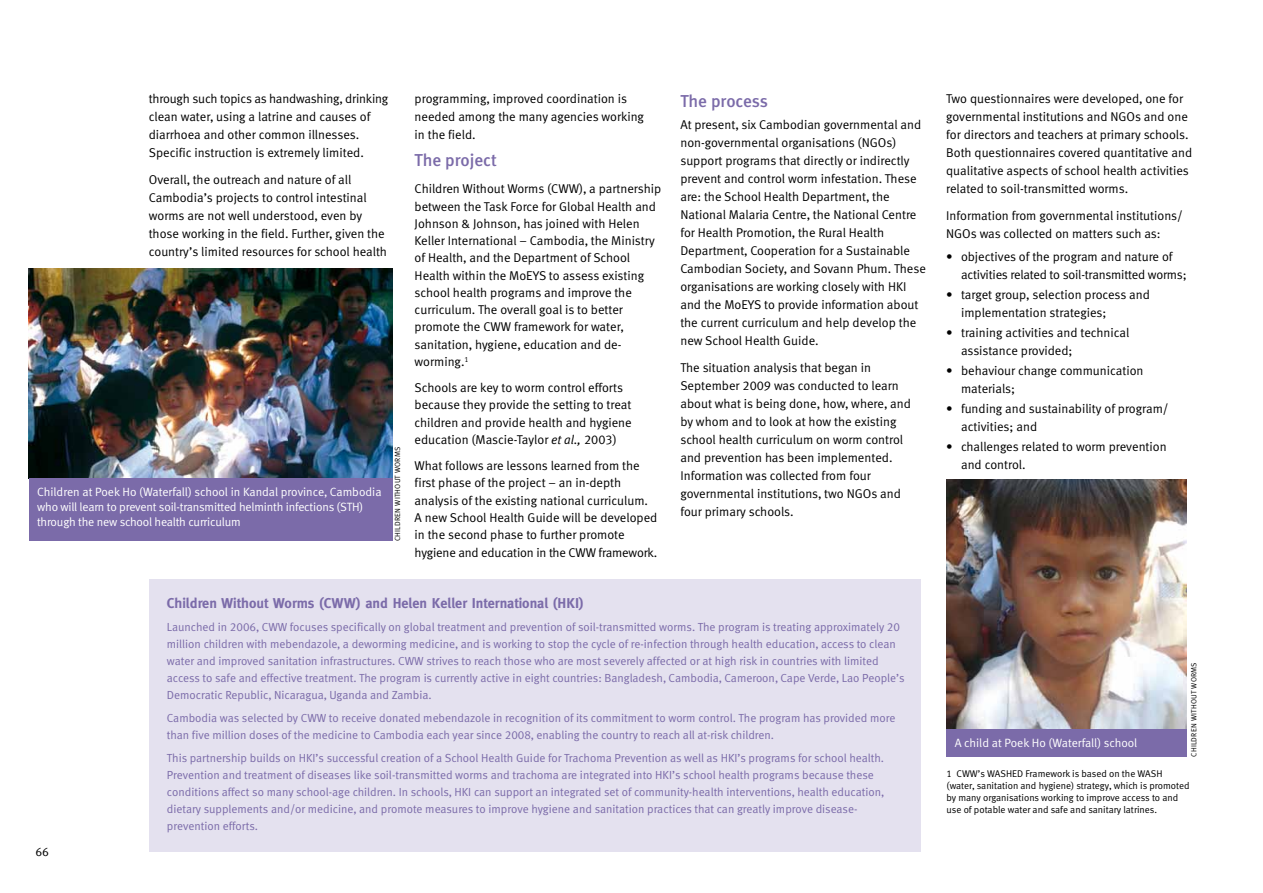
<style>
.page{position:relative;width:1263px;height:893px;background:#fff}
.page>*{position:absolute;margin:0;border:0;box-sizing:border-box;transform-origin:0 0}
.t1{font:17.25px "Meta Medium CELF";color:#7b6ba9}
.t2{font:700 14.25px "Meta";color:#7b6ba9}
.t3{font:12.75px/18px "Meta Normal CELF";color:#000}
.t4{font:12px/15px "Meta Normal CELF";letter-spacing:-.015em;color:#fff}
.t5{font:12px "Meta Normal CELF";color:#000}
.t6{font:11.7px/17px "Meta Normal CELF";color:#7b6ba9}
.t7{font:9.75px/12px "Meta Normal CELF";color:#000}
.t8{font:7.5px "Meta Normal CELF";letter-spacing:.025em;color:#000}
.s1{font-style:italic}
</style>
<div class="page">
<div style="left:149px;top:579px;width:772px;height:272px;background:#e4e1ef"></div>
<img style="left:29px;top:268px;width:363px;height:210px">
<div style="left:29px;top:478px;width:363px;height:62px;background:#7b6ba9"></div>
<img style="left:946px;top:479px;width:240px;height:250px">
<div style="left:946px;top:729px;width:240px;height:28px;background:#7b6ba9"></div>
<p class="t3" style="left:149px;top:90px;width:241px">through such topics as handwashing, drinking clean water, using a latrine and causes of diarrhoea and other common illnesses.<br>Specific instruction is extremely limited.</p>
<p class="t3" style="left:149px;top:171px;width:240px">Overall, the outreach and nature of all Cambodia’s projects to control intestinal worms are not well understood, even by those working in the field. Further, given the country’s limited resources for school health</p>
<p class="t4" style="left:37px;top:485px;width:346px">Children at Poek Ho (Waterfall) school in Kandal province, Cambodia who will learn to prevent soil-transmitted helminth infections (STH) through the new school health curriculum</p>
<p class="t8" style="left:393px;top:541px;width:95px;rotate:-90deg">Children without Worms</p>
<p class="t3" style="left:415px;top:90px;width:231px">programming, improved coordination is needed among the many agencies working in the field.</p>
<h1 class="t1" style="left:415px;top:150px;width:84px">The project</h1>
<p class="t3" style="left:415px;top:181px;width:248px;line-height:17.2px">Children Without Worms (CWW), a partnership between the Task Force for Global Health and Johnson &amp; Johnson, has joined with Helen Keller International – Cambodia, the Ministry of Health, and the Department of School Health within the MoEYS to assess existing school health programs and improve the curriculum. The overall goal is to better promote the CWW framework for water, sanitation, hygiene, education and de&shy;worming.<sup>1</sup></p>
<p class="t3" style="left:415px;top:379px;width:219px;line-height:17.2px">Schools are key to worm control efforts because they provide the setting to treat children and provide health and hygiene education (Mascie-Taylor <span class="s1">et al.,</span> 2003)</p>
<p class="t3" style="left:415px;top:457px;width:244px;line-height:17.4px">What follows are lessons learned from the first phase of the project – an in-depth analysis of the existing national curriculum.<br>A new School Health Guide will be developed in the second phase to further promote hygiene and education in the CWW framework.</p>
<h1 class="t1" style="left:680px;top:90px;width:89px">The process</h1>
<p class="t3" style="left:680px;top:116px;width:247px">At present, six Cambodian governmental and non-governmental organisations (NGOs) support programs that directly or indirectly prevent and control worm infestation. These are: the School Health Department, the National Malaria Centre, the National Centre for Health Promotion, the Rural Health Department, Cooperation for a Sustainable Cambodian Society, and Sovann Phum. These organisations are working closely with HKI and the MoEYS to provide information about the current curriculum and help develop the new School Health Guide.</p>
<p class="t3" style="left:680px;top:359px;width:232px">The situation analysis that began in September 2009 was conducted to learn about what is being done, how, where, and by whom and to look at how the existing school health curriculum on worm control and prevention has been implemented.<br>Information was collected from four governmental institutions, two NGOs and four primary schools.</p>
<p class="t5" style="left:36px;top:844px;width:15px">66</p>
<p class="t2" style="left:167px;top:594px;width:418px">Children Without Worms (CWW) and Helen Keller International (HKI)</p>
<p class="t6" style="left:167px;top:619px;width:739px">Launched in 2006, CWW focuses specifically on global treatment and prevention of soil-transmitted worms. The program is treating approximately 20 million children with mebendazole, a deworming medicine, and is working to stop the cycle of re-infection through health education, access to clean water and improved sanitation infrastructures. CWW strives to reach those who are most severely affected or at high risk in countries with limited access to safe and effective treatment. The program is currently active in eight countries: Bangladesh, Cambodia, Cameroon, Cape Verde, Lao People’s Democratic Republic, Nicaragua, Uganda and Zambia.</p>
<p class="t6" style="left:167px;top:710px;width:730px">Cambodia was selected by CWW to receive donated mebendazole in recognition of its commitment to worm control. The program has provided more than five million doses of the medicine to Cambodia each year since 2008, enabling the country to reach all at-risk children.</p>
<p class="t6" style="left:167px;top:750px;width:719px">This partnership builds on HKI’s successful creation of a School Health Guide for Trachoma Prevention as well as HKI’s programs for school health.<br>Prevention and treatment of diseases like soil-transmitted worms and trachoma are integrated into HKI’s school health programs because these conditions affect so many school-age children. In schools, HKI can support an integrated set of community-health interventions, health education, dietary supplements and/or medicine, and promote measures to improve hygiene and sanitation practices that can greatly improve disease&shy;prevention efforts.</p>
<p class="t3" style="left:946px;top:90px;width:247px">Two questionnaires were developed, one for governmental institutions and NGOs and one for directors and teachers at primary schools.<br>Both questionnaires covered quantitative and qualitative aspects of school health activities related to soil-transmitted worms.</p>
<p class="t3" style="left:946px;top:207px;width:238px">Information from governmental institutions/<br>NGOs was collected on matters such as:</p>
<p class="t3" style="left:961px;top:247px;width:227px;text-indent:-15px">• objectives of the program and nature of activities related to soil-transmitted worms;</p>
<p class="t3" style="left:961px;top:286px;width:190px;text-indent:-15px">• target group, selection process and implementation strategies;</p>
<p class="t3" style="left:961px;top:324px;width:170px;text-indent:-15px">• training activities and technical assistance provided;</p>
<p class="t3" style="left:961px;top:362px;width:184px;text-indent:-15px">• behaviour change communication materials;</p>
<p class="t3" style="left:961px;top:400px;width:209px;text-indent:-15px">• funding and sustainability of program/ activities; and</p>
<p class="t3" style="left:961px;top:438px;width:207px;text-indent:-15px">• challenges related to worm prevention and control.</p>
<p class="t8" style="left:1189px;top:757px;width:95px;rotate:-90deg">Children without Worms</p>
<p class="t4" style="left:955px;top:735px;width:184px">A child at Poek Ho (Waterfall) school</p>
<p class="t7" style="left:946px;top:768px;width:245px">1 CWW’s WASHED Framework is based on the WASH (water, sanitation and hygiene) strategy, which is promoted by many organisations working to improve access to and use of potable water and safe and sanitary latrines.</p>
</div>
